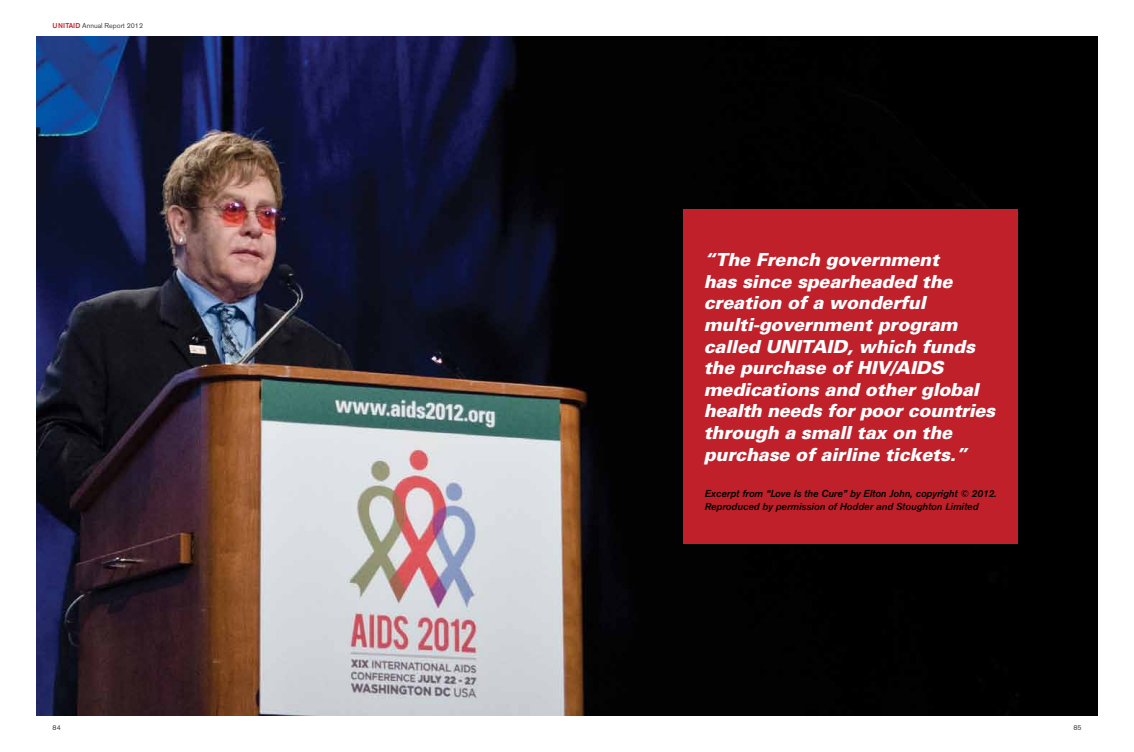
<style>
.page{position:relative;width:1134px;height:752px;background:#fff}
.page>*{position:absolute;margin:0;border:0;box-sizing:border-box;transform-origin:0 0}
.t1{font:italic 900 18px/21.6px "Univers";letter-spacing:-.01em;color:#fff}
.t2{font:italic 10px/12px "Akzidenz Grotesk BQ Med";color:#000}
.t3{font:7px "Akzidenz Grotesk BQ";color:#414042}
.s1{font-weight:500;color:#bf202a}
</style>
<div class="page">
<img style="left:36px;top:37px;width:1062px;height:678px">
<div style="left:683px;top:208px;width:335px;height:335px;background:#bf202a"></div>
<p class="t3" style="left:53px;top:21px;width:92px"><span class="s1">UNITAID</span> Annual Report 2012</p>
<p class="t3" style="left:53px;top:723px;width:10px">84</p>
<p class="t1" style="left:704px;top:248px;width:294px">“The French government<br>has since spearheaded the creation of a wonderful multi-government program called UNITAID, which funds the purchase of HIV/AIDS medications and other global health needs for poor countries through a small tax on the purchase of airline tickets.”</p>
<p class="t2" style="left:705px;top:487px;width:294px">Excerpt from “Love Is the Cure” by Elton John, copyright © 2012.<br>Reproduced by permission of Hodder and Stoughton Limited</p>
<p class="t3" style="left:1073px;top:723px;width:10px">85</p>
</div>
